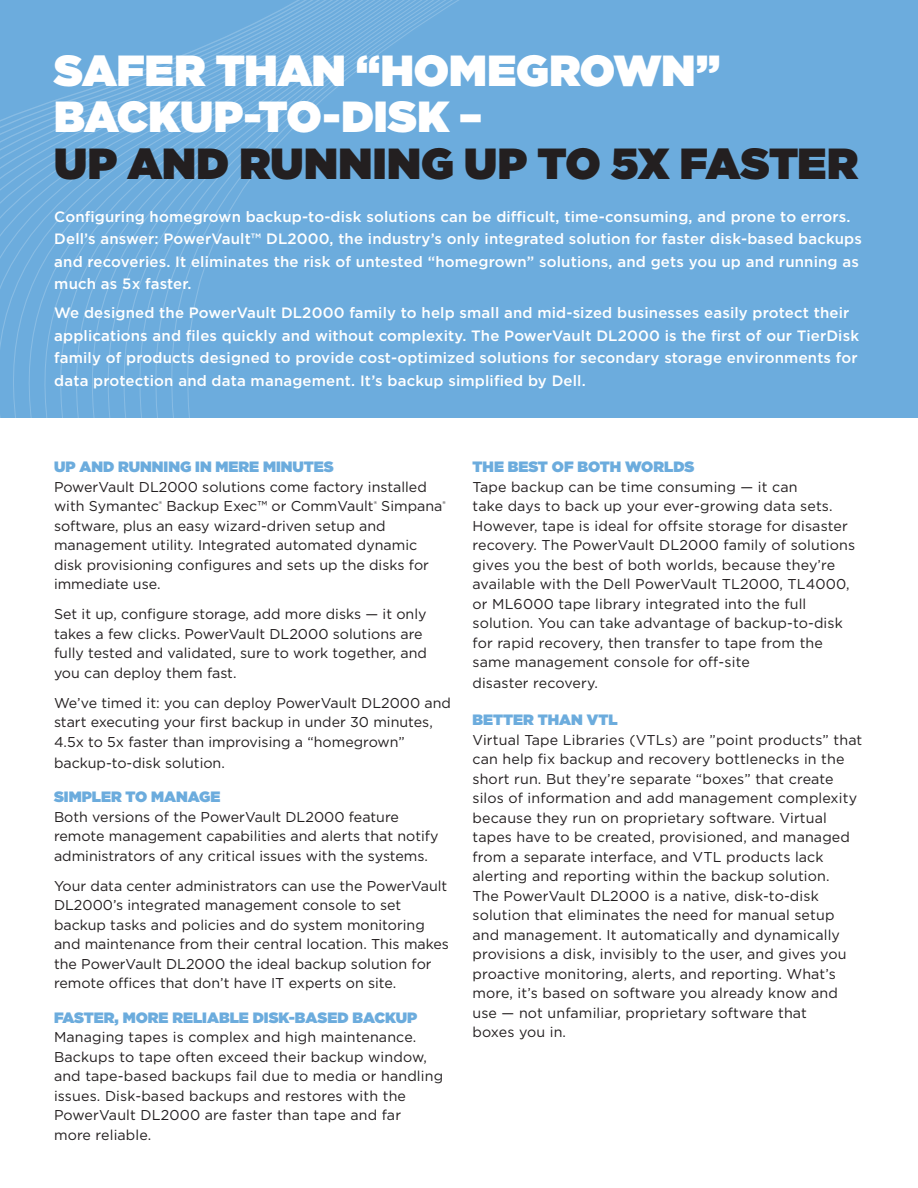
<style>
.page{position:relative;width:918px;height:1188px;background:#fff}
.page>*{position:absolute;margin:0;border:0;box-sizing:border-box;transform-origin:0 0}
.Body{font:900 43.5px/46.5px "Gotham";letter-spacing:.005em;color:#231f20}
.Body-2{font:900 43.5px "Gotham";letter-spacing:-.005em;color:#fff}
._2_BodyCondensed{font:500 15px/22.5px "Gotham";letter-spacing:.01em;color:#fff}
._2_Body_SubHead{font:900 15px "Gotham";color:#6cacdd}
._2_BodyCondensed-2{font:14.25px/19.5px "Gotham";letter-spacing:.01em;color:#231f20}
._2_Table_row_header{font:14.25px/19.5px "Gotham";color:#231f20}
.s1{color:#fff}
</style>
<div class="page">
<div style="left:0;top:0;width:918px;height:418px;background:#6cacdd"></div>
<svg style="left:0;top:0;width:459px;height:418px"></svg>
<p class="Body-2" style="left:54px;top:39px;width:465px">SAFER THAN “HOMEGR</p>
<p class="Body-2" style="left:580px;top:39px;width:142px">OWN”</p>
<p class="Body" style="left:54px;top:93px;width:718px"><span class="s1">BACKUP-TO-DISK –<br></span>UP AND RUNN ING UP TO 5X FASTER</p>
<p class="_2_BodyCondensed" style="left:54px;top:205px;width:809px">Configuring homegrown backup-to-disk solutions can be difficult, time-consuming, and prone to errors.<br>Dell’s answer: PowerVault™ DL2000, the industry’s only integrated solution for faster disk-based backups and recoveries. It eliminates the risk of untested “homegrown” solutions, and gets you up and running as much as 5x faster.</p>
<p class="_2_BodyCondensed" style="left:54px;top:302px;width:806px">We designed the PowerVault DL2000 family to help small and mid-sized businesses easily protect their applications and files quickly and without complexity. The PowerVault DL2000 is the first of our TierDisk family of products designed to provide cost-optimized solutions for secondary storage environments for data protection and data management. It’s backup simplified by Dell.</p>
<p class="_2_Body_SubHead" style="left:54px;top:456px;width:186px">UP AND RUNNING IN MERE</p>
<p class="_2_Body_SubHead" style="left:263px;top:456px;width:52px">MINUTES</p>
<p class="_2_Table_row_header" style="left:54px;top:477px;width:393px">PowerVault DL2000 solutions come factory installed with Symantec<sup>®</sup> Backup Exec™ or CommVault<sup>®</sup> Simpana<sup>® </sup>software, plus an easy wizard-driven setup and management utility. Integrated automated dynamic disk provisioning configures and sets up the disks for immediate use.</p>
<p class="_2_Table_row_header" style="left:54px;top:604px;width:374px">Set it up, configure storage, add more disks — it only takes a few clicks. PowerVault DL2000 solutions are fully tested and validated, sure to work together, and you can deploy them fast.</p>
<p class="_2_Table_row_header" style="left:54px;top:693px;width:399px">We’ve timed it: you can deploy PowerVault DL2000 and start executing your first backup in under 30 minutes,<br>4.5x to 5x faster than improvising a “homegrown”</p>
<p class="_2_Table_row_header" style="left:54px;top:753px;width:172px">backup-to-disk solution.</p>
<p class="_2_Body_SubHead" style="left:54px;top:786px;width:157px">SIMPLER TO MANAGE</p>
<p class="_2_Table_row_header" style="left:54px;top:807px;width:386px">Both versions of the PowerVault DL2000 feature remote management capabilities and alerts that notify administrators of any critical issues with the systems.</p>
<p class="_2_Table_row_header" style="left:54px;top:876px;width:397px">Your data center administrators can use the PowerVault DL2000’s integrated management console to set backup tasks and policies and do system monitoring and maintenance from their central location. This makes the PowerVault DL2000 the ideal backup solution for remote offices that don’t have IT experts on site.</p>
<p class="_2_Body_SubHead" style="left:54px;top:1007px;width:32px">FASTER</p>
<p class="_2_Body_SubHead" style="left:115px;top:1007px;width:215px">, MORE RELIABLE DISK-BASED</p>
<p class="_2_Body_SubHead" style="left:352px;top:1007px;width:66px">BACKUP</p>
<p class="_2_BodyCondensed-2" style="left:54px;top:1027px;width:391px">Managing tapes is complex and high maintenance.<br>Backups to tape often exceed their backup window, and tape-based backups fail due to media or handling issues. Disk-based backups and restores with the PowerVault DL2000 are faster than tape and far<br>more reliable.</p>
<p class="_2_Body_SubHead" style="left:472px;top:456px;width:12px">THE</p>
<p class="_2_Body_SubHead" style="left:508px;top:456px;width:11px">BEST</p>
<p class="_2_Body_SubHead" style="left:552px;top:456px;width:133px">OF BOTH WORLDS</p>
<p class="_2_BodyCondensed-2" style="left:472px;top:477px;width:384px">Tape backup can be time consuming — it can<br>take days to back up your ever-growing data sets.<br>However, tape is ideal for offsite storage for disaster recovery. The PowerVault DL2000 family of solutions gives you the best of both worlds, because they’re available with the Dell PowerVault TL2000, TL4000, or ML6000 tape library integrated into the full solution. You can take advantage of backup-to-disk for rapid recovery, then transfer to tape from the same management console for off-site</p>
<p class="_2_BodyCondensed-2" style="left:472px;top:673px;width:127px">disaster recovery.</p>
<p class="_2_Body_SubHead" style="left:472px;top:709px;width:12px">BETTER</p>
<p class="_2_Body_SubHead" style="left:538px;top:709px;width:81px">THAN VTL</p>
<p class="_2_BodyCondensed-2" style="left:472px;top:730px;width:391px">Virtual Tape Libraries (VTLs) are ”point products” that can help fix backup and recovery bottlenecks in the short run. But they’re separate “boxes” that create silos of information and add management complexity because they run on proprietary software. Virtual tapes have to be created, provisioned, and managed from a separate interface, and VTL products lack alerting and reporting within the backup solution.<br>The PowerVault DL2000 is a native, disk-to-disk solution that eliminates the need for manual setup and management. It automatically and dynamically provisions a disk, invisibly to the user, and gives you proactive monitoring, alerts, and reporting. What’s more, it’s based on software you already know and use — not unfamiliar, proprietary software that<br>boxes you in.</p>
</div>
